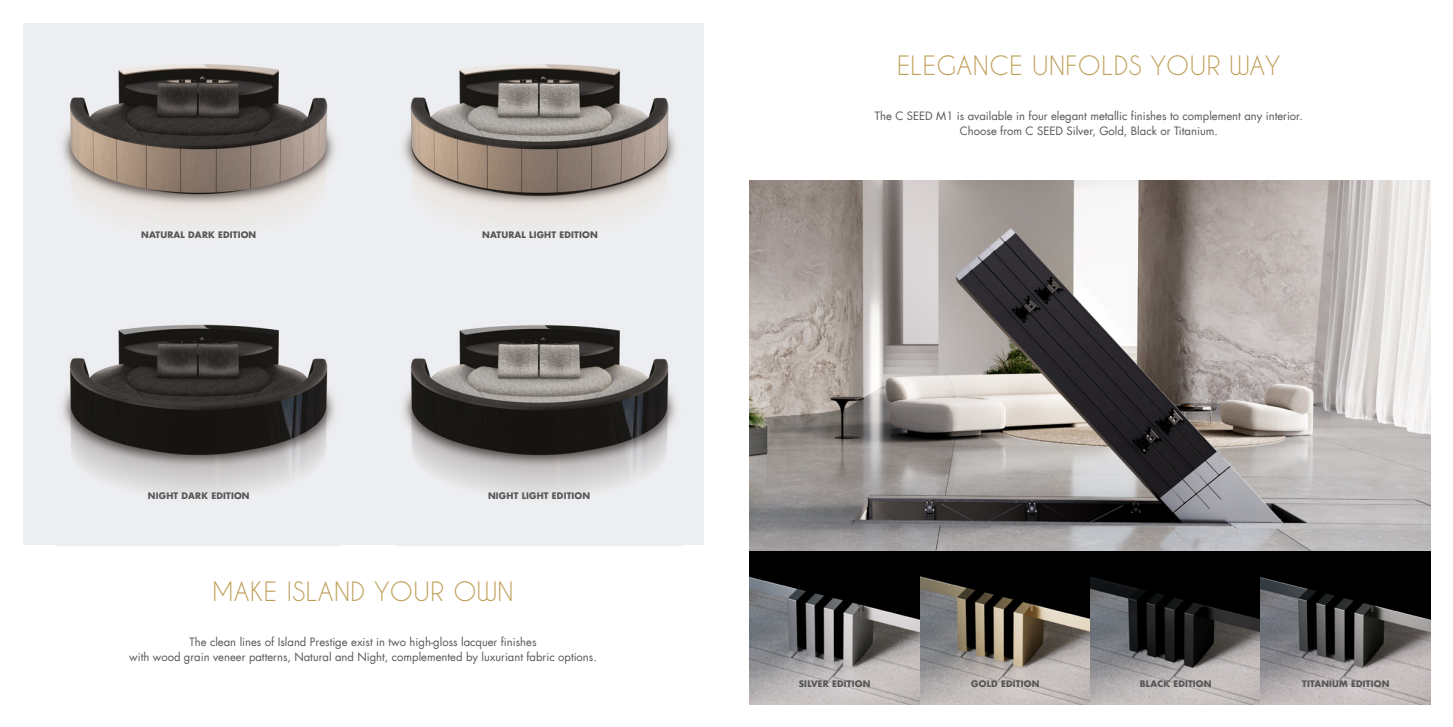
<style>
.page{position:relative;width:1453px;height:727px;background:#fff}
.page>*{position:absolute;margin:0;border:0;box-sizing:border-box;transform-origin:0 0}
.t1{font:25px "Caviar Dreams";letter-spacing:.02em;color:#be9e55}
.t2{font:11.25px/15px "Futura LT";color:#575756;text-align:center}
.t3{font:700 8.75px "Futura Std";letter-spacing:.02em;color:#575756}
</style>
<div class="page">
<img style="left:749px;top:181px;width:682px;height:523px">
<div style="left:375px;top:284px;width:328px;height:261px;background:#eceef1"></div>
<img style="left:403px;top:324px;width:273px;height:173px">
<div style="left:23px;top:24px;width:352px;height:260px;background:#eceef1"></div>
<img style="left:62px;top:64px;width:273px;height:158px">
<svg style="left:375px;top:24px;width:328px;height:260px;background:#c9c6c5"></svg>
<svg style="left:23px;top:284px;width:352px;height:261px;background:#b2b2b3"></svg>
<p class="t3" style="left:141px;top:229px;width:117px">NATURAL DARK EDITION</p>
<p class="t3" style="left:482px;top:229px;width:117px">NATURAL LIGHT EDITION</p>
<p class="t3" style="left:148px;top:490px;width:103px">NIGHT DARK EDITION</p>
<p class="t3" style="left:488px;top:490px;width:104px">NIGHT LIGHT EDITION</p>
<h1 class="t1" style="left:212px;top:576px;width:303px">MAKE ISLAND YOUR OWN</h1>
<p class="t2" style="left:129px;top:633px;width:469px">The clean lines of Island Prestige exist in two high-gloss lacquer finishes<br>with wood grain veneer patterns, Natural and Night, complemented by luxuriant fabric options.</p>
<h1 class="t1" style="left:897px;top:51px;width:385px">ELEGANCE UNFOLDS YOUR WAY</h1>
<p class="t2" style="left:875px;top:108px;width:429px">The C SEED M1 is available in four elegant metallic finishes to complement any interior.<br>Choose from C SEED Silver, Gold, Black or Titanium.</p>
<p class="t3" style="left:971px;top:678px;width:70px">GOLD EDITION</p>
<p class="t3" style="left:799px;top:678px;width:73px">SILVER EDITION</p>
<p class="t3" style="left:1140px;top:678px;width:73px">BLACK EDITION</p>
<p class="t3" style="left:1302px;top:678px;width:89px">TITANIUM EDITION</p>
</div>
